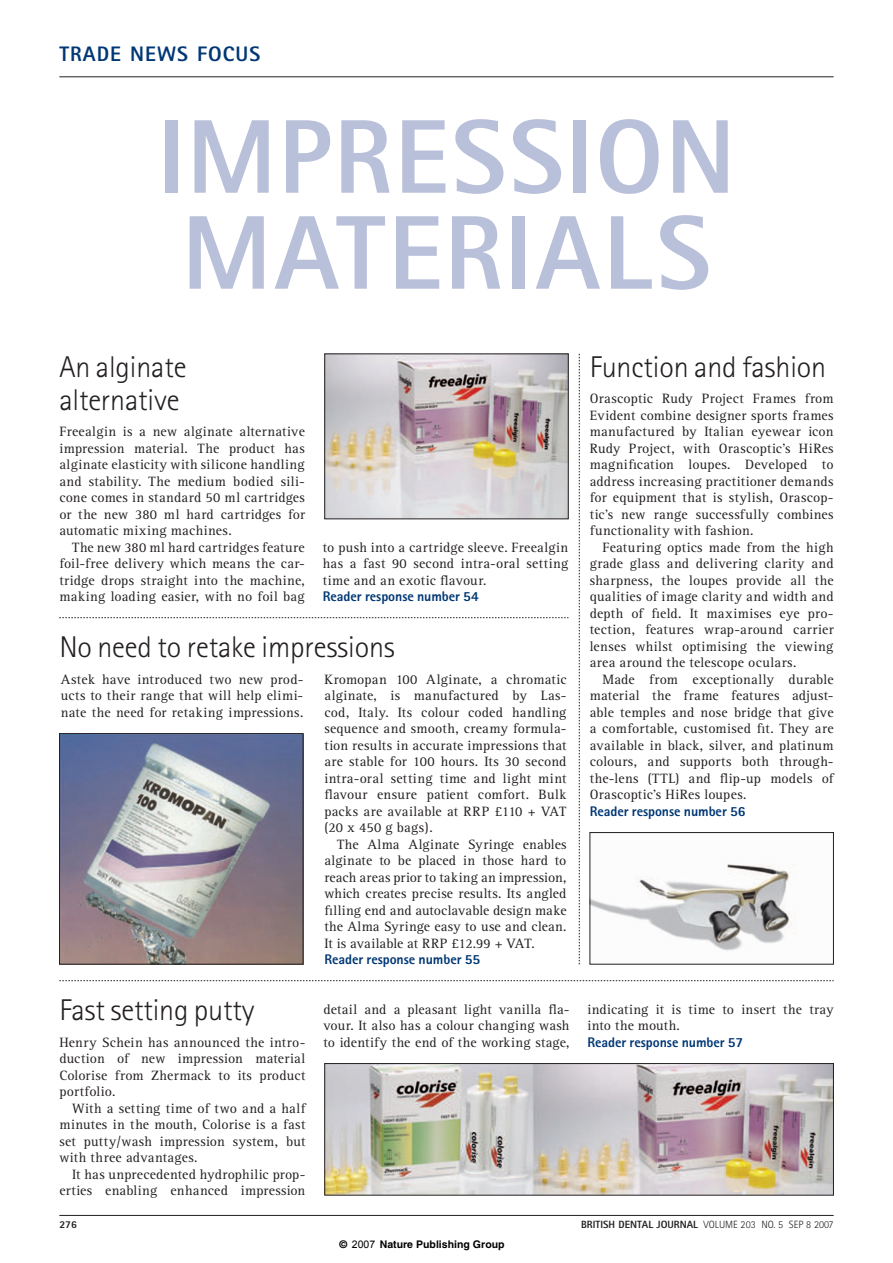
<style>
.page{position:relative;width:893px;height:1263px;background:#fff}
.page>*{position:absolute;margin:0;border:0;box-sizing:border-box;transform-origin:0 0}
.t1{font:800 105px/96px "Rotis Sans Serif";letter-spacing:.025em;color:#b9c0d9}
.t2{font:300 30px/33px "Rotis Sans Serif";letter-spacing:-.005em;color:#231f20}
.t3{font:800 21px "Rotis Sans Serif";letter-spacing:.05em;color:#013775}
.t4{font:13.95px/16.5px "Rotis Serif";letter-spacing:.02em;color:#231f20;text-align:justify}
.t5{font:800 13.95px "Rotis Sans Serif";letter-spacing:-.005em;color:#013775}
.t6{font:13.95px "Rotis Serif";color:#231f20}
.t7{font:300 10.5px "Rotis Sans Serif";color:#231f20}
.t8{font:700 10.5px "Helvetica";color:#000}
.t9{font:800 10.5px "Rotis Sans Serif";color:#231f20}
.s1{font-family:"Rotis Sans Serif";font-weight:800;color:#013775}
.s2{font-weight:800}
.s3{font-family:"Arial";font-weight:400}
</style>
<div class="page">
<hr style="left:59px;top:77px;width:774px;height:1px;background:#231f20">
<img style="left:61px;top:735px;width:240px;height:227px">
<div style="left:59px;top:733px;width:244px;height:231px;border:1px solid #231f20"></div>
<hr style="left:59px;top:1215px;width:774px;height:1px;background:#231f20">
<img style="left:326px;top:356px;width:240px;height:161px">
<img style="left:326px;top:1065px;width:505px;height:128px">
<div style="left:324px;top:1063px;width:509px;height:132px;border:1px solid #231f20"></div>
<svg style="left:59px;top:617px;width:509px;height:1px"></svg>
<svg style="left:59px;top:980px;width:774px;height:1px"></svg>
<img style="left:591px;top:864px;width:206px;height:87px">
<div style="left:589px;top:832px;width:244px;height:132px;border:1px solid #231f20"></div>
<svg style="left:579px;top:354px;width:1px;height:610px"></svg>
<p class="t3" style="left:59px;top:47px;width:202px">TRADE NEWS FOCUS</p>
<p class="t1" style="left:157px;top:120px;width:579px">IMPRESSION<br>MATERIALS</p>
<p class="t2" style="left:59px;top:353px;width:129px">An alginate alternative</p>
<p class="t4" style="left:59px;top:425px;width:247px">Freealgin is a new alginate alternative</p>
<p class="t4" style="left:59px;top:441px;width:247px">impression material. The product has</p>
<p class="t4" style="left:59px;top:458px;width:247px">alginate elasticity with silicone handling</p>
<p class="t4" style="left:59px;top:474px;width:247px">and stability. The medium bodied sili-</p>
<p class="t4" style="left:59px;top:491px;width:247px">cone comes in standard 50 ml cartridges</p>
<p class="t4" style="left:59px;top:507px;width:247px">or the new 380 ml hard cartridges for</p>
<p class="t4" style="left:59px;top:524px;width:174px">automatic mixing machines.</p>
<p class="t4" style="left:72px;top:540px;width:234px">The new 380 ml hard cartridges feature</p>
<p class="t4" style="left:59px;top:557px;width:247px">foil-free delivery which means the car-</p>
<p class="t4" style="left:59px;top:573px;width:247px">tridge drops straight into the machine,</p>
<p class="t4" style="left:59px;top:590px;width:247px">making loading easier, with no foil bag</p>
<p class="t4" style="left:323px;top:540px;width:247px;text-align:left">to push into a cartridge sleeve. Freealgin has a fast 90 second intra-oral setting time and an exotic flavour.<br><span class="s1">Reader response number 54</span></p>
<p class="t2" style="left:59px;top:634px;width:337px">No need to retake impressions</p>
<p class="t4" style="left:61px;top:672px;width:244px">Astek have introduced two new prod&shy;ucts to their range that will help elimi&shy;nate the need for retaking impressions.</p>
<p class="t4" style="left:324px;top:672px;width:244px">Kromopan 100 Alginate, a chromatic</p>
<p class="t4" style="left:324px;top:689px;width:243px">alginate, is manufactured by Las-</p>
<p class="t4" style="left:324px;top:705px;width:244px">cod, Italy. Its colour coded handling</p>
<p class="t4" style="left:324px;top:722px;width:243px">sequence and smooth, creamy formula-</p>
<p class="t4" style="left:324px;top:738px;width:243px">tion results in accurate impressions that</p>
<p class="t4" style="left:324px;top:755px;width:243px">are stable for 100 hours. Its 30 second</p>
<p class="t4" style="left:324px;top:771px;width:243px">intra-oral setting time and light mint</p>
<p class="t4" style="left:324px;top:788px;width:243px">flavour ensure patient comfort. Bulk</p>
<p class="t4" style="left:324px;top:804px;width:243px">packs are available at RRP £110 + VAT</p>
<p class="t4" style="left:324px;top:821px;width:110px">(20 x 450 g bags).</p>
<p class="t4" style="left:337px;top:837px;width:231px">The Alma Alginate Syringe enables</p>
<p class="t4" style="left:324px;top:854px;width:243px">alginate to be placed in those hard to</p>
<p class="t4" style="left:324px;top:870px;width:243px">reach areas prior to taking an impression,</p>
<p class="t4" style="left:324px;top:887px;width:243px">which creates precise results. Its angled</p>
<p class="t4" style="left:324px;top:903px;width:244px">filling end and autoclavable design make</p>
<p class="t4" style="left:324px;top:920px;width:243px">the Alma Syringe easy to use and clean.</p>
<p class="t6" style="left:324px;top:938px;width:212px">It is available at RRP £12.99 + VAT.</p>
<p class="t5" style="left:324px;top:955px;width:157px">Reader response number 55</p>
<p class="t2" style="left:589px;top:353px;width:238px">Function and fashion</p>
<p class="t4" style="left:589px;top:392px;width:245px">Orascoptic Rudy Project Frames from</p>
<p class="t4" style="left:589px;top:408px;width:245px">Evident combine designer sports frames</p>
<p class="t4" style="left:589px;top:425px;width:245px">manufactured by Italian eyewear icon</p>
<p class="t4" style="left:589px;top:441px;width:245px">Rudy Project, with Orascoptic’s HiRes</p>
<p class="t4" style="left:589px;top:458px;width:245px">magnification loupes. Developed to</p>
<p class="t4" style="left:589px;top:474px;width:245px">address increasing practitioner demands</p>
<p class="t4" style="left:589px;top:491px;width:245px">for equipment that is stylish, Orascop-</p>
<p class="t4" style="left:589px;top:507px;width:245px">tic’s new range successfully combines</p>
<p class="t4" style="left:589px;top:524px;width:165px">functionality with fashion.</p>
<p class="t4" style="left:602px;top:540px;width:233px">Featuring optics made from the high</p>
<p class="t4" style="left:589px;top:557px;width:245px">grade glass and delivering clarity and</p>
<p class="t4" style="left:589px;top:573px;width:245px">sharpness, the loupes provide all the</p>
<p class="t4" style="left:589px;top:590px;width:245px">qualities of image clarity and width and</p>
<p class="t4" style="left:589px;top:606px;width:245px">depth of field. It maximises eye pro-</p>
<p class="t4" style="left:589px;top:623px;width:245px">tection, features wrap-around carrier</p>
<p class="t4" style="left:589px;top:639px;width:245px">lenses whilst optimising the viewing</p>
<p class="t4" style="left:589px;top:656px;width:208px">area around the telescope oculars.</p>
<p class="t4" style="left:602px;top:672px;width:233px">Made from exceptionally durable</p>
<p class="t4" style="left:589px;top:689px;width:245px">material the frame features adjust-</p>
<p class="t4" style="left:589px;top:705px;width:245px">able temples and nose bridge that give</p>
<p class="t4" style="left:589px;top:722px;width:245px">a comfortable, customised fit. They are</p>
<p class="t4" style="left:589px;top:738px;width:245px">available in black, silver, and platinum</p>
<p class="t4" style="left:589px;top:755px;width:245px">colours, and supports both through-</p>
<p class="t4" style="left:589px;top:771px;width:245px">the-lens (TTL) and flip-up models of</p>
<p class="t4" style="left:589px;top:788px;width:158px">Orascoptic’s HiRes loupes.</p>
<p class="t5" style="left:589px;top:806px;width:157px">Reader response number 56</p>
<p class="t2" style="left:59px;top:997px;width:197px">Fast setting putty</p>
<p class="t4" style="left:59px;top:1035px;width:247px">Henry Schein has announced the intro-</p>
<p class="t4" style="left:59px;top:1052px;width:247px">duction of new impression material</p>
<p class="t4" style="left:59px;top:1068px;width:247px">Colorise from Zhermack to its product</p>
<p class="t4" style="left:59px;top:1085px;width:58px">portfolio.</p>
<p class="t4" style="left:72px;top:1101px;width:235px">With a setting time of two and a half</p>
<p class="t4" style="left:59px;top:1118px;width:247px">minutes in the mouth, Colorise is a fast</p>
<p class="t4" style="left:59px;top:1134px;width:247px">set putty/wash impression system, but</p>
<p class="t4" style="left:59px;top:1151px;width:140px">with three advantages.</p>
<p class="t4" style="left:72px;top:1167px;width:235px">It has unprecedented hydrophilic prop-</p>
<p class="t4" style="left:59px;top:1184px;width:247px">erties enabling enhanced impression</p>
<p class="t4" style="left:323px;top:1002px;width:247px">detail and a pleasant light vanilla fla&shy;vour. It also has a colour changing wash to identify the end of the working stage,</p>
<p class="t4" style="left:587px;top:1002px;width:247px;text-align:left">indicating it is time to insert the tray into the mouth.<br><span class="s1">Reader response number 57</span></p>
<p class="t9" style="left:59px;top:1221px;width:19px">276</p>
<p class="t7" style="left:581px;top:1221px;width:254px"><span class="s2">BRITISH DENTAL JOURNAL</span> VOLUME 203 NO. 5 SEP 8 2007</p>
<p class="t8" style="left:339px;top:1238px;width:166px">© <span class="s3">2007</span> Nature Publishing Group</p>
</div>
